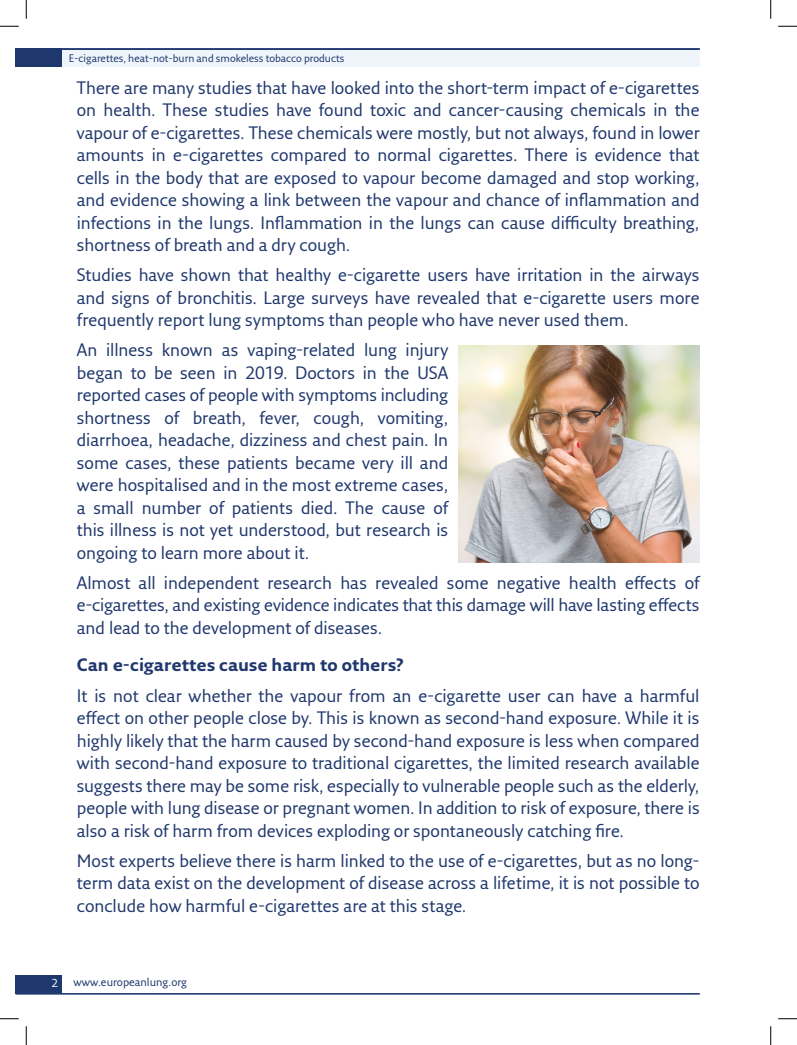
<style>
.page{position:relative;width:797px;height:1045px;background:#fff}
.page>*{position:absolute;margin:0;border:0;box-sizing:border-box;transform-origin:0 0}
.H___B-head{font:17.5px/22.5px "Fresco Sans Pro";color:#20386d;text-align:justify}
.H___B-head-2{font:700 17.5px "Fresco Sans Pro";color:#20386d}
.Running_foot_left{font:11.25px "Fresco Sans Pro";color:#1e376d}
.t1{font:11.25px "Fresco Sans Pro";color:#fff}
.H___Article_title{font:10.62px "Fresco Sans Pro";color:#1e376d}
</style>
<div class="page">
<div style="left:16px;top:48px;width:683px;height:19px;background:#eff5fb"></div>
<div style="left:16px;top:975px;width:46px;height:19px;background:#1e376d"></div>
<div style="left:16px;top:48px;width:46px;height:19px;background:#1e376d"></div>
<hr style="left:16px;top:993px;width:683px;height:1px;background:#1e376d">
<hr style="left:16px;top:48px;width:683px;height:2px;background:#1e376d">
<img style="left:459px;top:345px;width:240px;height:217px">
<svg style="left:0;top:25px;width:19px;height:2px"></svg>
<svg style="left:778px;top:25px;width:19px;height:2px"></svg>
<svg style="left:0;top:1018px;width:19px;height:1px"></svg>
<svg style="left:778px;top:1018px;width:19px;height:1px"></svg>
<svg style="left:25px;top:0;width:2px;height:19px"></svg>
<svg style="left:25px;top:1026px;width:2px;height:19px"></svg>
<svg style="left:770px;top:0;width:1px;height:19px"></svg>
<svg style="left:770px;top:1026px;width:1px;height:19px"></svg>
<p class="H___Article_title" style="left:69px;top:51px;width:277px">E-cigarettes, heat-not-burn and smokeless tobacco products</p>
<p class="H___B-head" style="left:77px;top:76px;width:624px">There are many studies that have looked into the short-term impact of e-cigarettes on health. These studies have found toxic and cancer-causing chemicals in the vapour of e-cigarettes. These chemicals were mostly, but not always, found in lower amounts in e-cigarettes compared to normal cigarettes. There is evidence that cells in the body that are exposed to vapour become damaged and stop working, and evidence showing a link between the vapour and chance of inflammation and infections in the lungs. Inflammation in the lungs can cause difficulty breathing, shortness of breath and a dry cough.</p>
<p class="H___B-head" style="left:77px;top:263px;width:624px">Studies have shown that healthy e-cigarette users have irritation in the airways and signs of bronchitis. Large surveys have revealed that e-cigarette users more frequently report lung symptoms than people who have never used them.</p>
<p class="H___B-head" style="left:77px;top:338px;width:373px">An illness known as vaping-related lung injury began to be seen in 2019. Doctors in the USA reported cases of people with symptoms including shortness of breath, fever, cough, vomiting, diarrhoea, headache, dizziness and chest pain. In some cases, these patients became very ill and were hospitalised and in the most extreme cases, a small number of patients died. The cause of this illness is not yet understood, but research is ongoing to learn more about it.</p>
<p class="H___B-head" style="left:77px;top:571px;width:624px">Almost all independent research has revealed some negative health effects of e-cigarettes, and existing evidence indicates that this damage will have lasting effects and lead to the development of diseases.</p>
<p class="H___B-head-2" style="left:77px;top:654px;width:328px">Can e-cigarettes cause harm to others?</p>
<p class="H___B-head" style="left:77px;top:683px;width:624px">It is not clear whether the vapour from an e-cigarette user can have a harmful effect on other people close by. This is known as second-hand exposure. While it is highly likely that the harm caused by second-hand exposure is less when compared with second-hand exposure to traditional cigarettes, the limited research available suggests there may be some risk, especially to vulnerable people such as the elderly, people with lung disease or pregnant women. In addition to risk of exposure, there is also a risk of harm from devices exploding or spontaneously catching fire.</p>
<p class="H___B-head" style="left:77px;top:848px;width:624px">Most experts believe there is harm linked to the use of e-cigarettes, but as no long&shy;term data exist on the development of disease across a lifetime, it is not possible to conclude how harmful e-cigarettes are at this stage.</p>
<p class="t1" style="left:51px;top:975px;width:8px">2</p>
<p class="Running_foot_left" style="left:73px;top:975px;width:115px">www.europeanlung.org</p>
</div>
